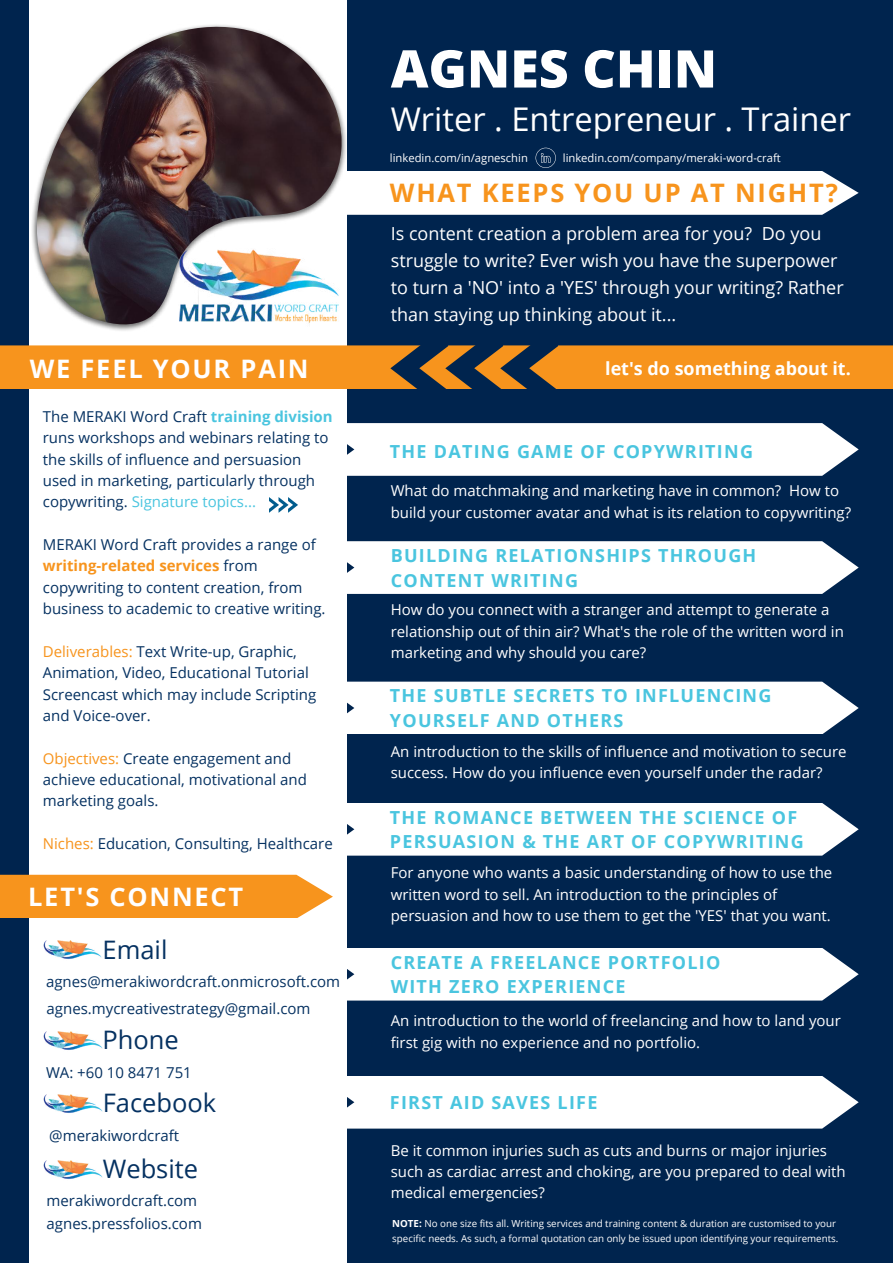
<style>
.page{position:relative;width:893px;height:1264px;background:#fff}
.page>*{position:absolute;margin:0;border:0;box-sizing:border-box;transform-origin:0 0}
.t1{font:800 51.9px "Open Sans";color:#fff}
.t2{font:32.7px "Open Sans";color:#fff}
.t3{font:700 25.5px "Open Sans";letter-spacing:.07em;color:#fff}
.t4{font:25.5px "Open Sans";color:#053161}
.t5{font:700 25.5px "Open Sans";letter-spacing:.07em;color:#f7941d}
.t6{font:700 18px/24.8px "Open Sans";letter-spacing:.07em;color:#4ac5df}
.t7{font:18px/27px "Open Sans";color:#fff}
.t8{font:700 18px "Open Sans";color:#fff}
.t9{font:15px/21.3px "Open Sans";color:#fff}
.t10{font:15px/21.3px "Open Sans";color:#053161}
.t11{font:11.25px "Open Sans";color:#fff}
.t12{font:9.75px/14.5px "Open Sans";color:#fff}
.s1{font-weight:700;color:#4ac5df}
.s2{color:#4ac5df}
.s3{font-weight:700;color:#f7941d}
.s4{color:#f7941d}
.s5{font-weight:700}
</style>
<div class="page">
<div style="left:0;top:0;width:892px;height:1262px;background:#00244e"></div>
<div style="left:30px;top:0;width:316px;height:1262px;background:#fff"></div>
<img style="left:32px;top:23px;width:315px;height:301px">
<img style="left:37px;top:23px;width:308px;height:301px">
<svg style="left:0;top:324px;width:892px;height:88px"></svg>
<div style="left:346px;top:423px;width:512px;height:52px;background:#fff"></div>
<div style="left:346px;top:541px;width:512px;height:52px;background:#fff"></div>
<div style="left:346px;top:681px;width:512px;height:53px;background:#fff"></div>
<svg style="left:0;top:874px;width:332px;height:44px;background:#f79a2c"></svg>
<div style="left:346px;top:803px;width:512px;height:52px;background:#fff"></div>
<div style="left:346px;top:947px;width:512px;height:53px;background:#fff"></div>
<div style="left:346px;top:1075px;width:512px;height:53px;background:#fff"></div>
<div style="left:199px;top:243px;width:133px;height:96px;background:#fff"></div>
<div style="left:234px;top:233px;width:59px;height:29px;background:#fff"></div>
<img style="left:174px;top:243px;width:171px;height:83px">
<svg style="left:269px;top:497px;width:29px;height:16px"></svg>
<img style="left:43px;top:940px;width:59px;height:19px">
<img style="left:43px;top:1094px;width:60px;height:19px">
<img style="left:43px;top:1031px;width:60px;height:19px">
<img style="left:43px;top:1160px;width:60px;height:19px">
<svg style="left:307px;top:148px;width:551px;height:66px"></svg>
<h3 class="t3" style="left:30px;top:350px;width:280px">WE FEEL YOUR PAIN</h3>
<p class="t10" style="left:43px;top:405px;width:291px">The MERAKI Word Craft <span class="s1">training division </span>runs workshops and webinars relating to the skills of influence and persuasion used in marketing, particularly through copywriting. <span class="s2">Signature topics...</span></p>
<p class="t10" style="left:43px;top:533px;width:284px">MERAKI Word Craft provides a range of <span class="s3">writing-related services</span> from copywriting to content creation, from business to academic to creative writing.</p>
<p class="t10" style="left:43px;top:640px;width:275px"><span class="s4">Deliverables:</span> Text Write-up, Graphic, Animation, Video, Educational Tutorial Screencast which may include Scripting and Voice-over.</p>
<p class="t10" style="left:43px;top:747px;width:265px"><span class="s4">Objectives:</span> Create engagement and achieve educational, motivational and marketing goals.</p>
<p class="t10" style="left:43px;top:832px;width:291px"><span class="s4">Niches:</span> Education, Consulting, Healthcare</p>
<h3 class="t3" style="left:28px;top:879px;width:217px">LET'S CONNECT</h3>
<h3 class="t4" style="left:102px;top:931px;width:66px">Email</h3>
<p class="t10" style="left:46px;top:968px;width:296px;line-height:26.2px">agnes@merakiwordcraft.onmicrosoft.com agnes.mycreativestrategy@gmail.com</p>
<h3 class="t4" style="left:102px;top:1021px;width:78px">Phone</h3>
<p class="t10" style="left:46px;top:1061px;width:147px">WA: +60 10 8471 751</p>
<h3 class="t4" style="left:103px;top:1084px;width:115px">Facebook</h3>
<p class="t10" style="left:49px;top:1124px;width:131px">@merakiwordcraft</p>
<h3 class="t4" style="left:103px;top:1150px;width:97px">Website</h3>
<p class="t10" style="left:47px;top:1188px;width:157px;line-height:22.8px">merakiwordcraft.com agnes.pressfolios.com</p>
<h1 class="t1" style="left:391px;top:32px;width:328px">AGNES CHIN</h1>
<h2 class="t2" style="left:391px;top:96px;width:462px">Writer . Entrepreneur . Trainer</h2>
<p class="t11" style="left:390px;top:149px;width:139px">linkedin.com/in/agneschin</p>
<p class="t11" style="left:562px;top:149px;width:219px">linkedin.com/company/meraki-word-craft</p>
<h3 class="t5" style="left:390px;top:175px;width:449px">WHAT KEEPS YOU UP AT NIGHT?</h3>
<p class="t7" style="left:391px;top:220px;width:454px">Is content creation a problem area for you? Do you struggle to write? Ever wish you have the superpower to turn a 'NO' into a 'YES' through your writing? Rather than staying up thinking about it...</p>
<p class="t8" style="left:605px;top:355px;width:247px">let's do something about it.</p>
<p class="t6" style="left:390px;top:438px;width:364px">THE DATING GAME OF COPYWRITING</p>
<p class="t9" style="left:391px;top:480px;width:462px">What do matchmaking and marketing have in common? How to build your customer avatar and what is its relation to copywriting?</p>
<p class="t6" style="left:391px;top:542px;width:367px">BUILDING RELATIONSHIPS THROUGH<br>CONTENT WRITING</p>
<p class="t9" style="left:391px;top:599px;width:454px">How do you connect with a stranger and attempt to generate a relationship out of thin air? What's the role of the written word in marketing and why should you care?</p>
<p class="t6" style="left:390px;top:683px;width:383px">THE SUBTLE SECRETS TO INFLUENCING<br>YOURSELF AND OTHERS</p>
<p class="t9" style="left:391px;top:740px;width:457px">An introduction to the skills of influence and motivation to secure success. How do you influence even yourself under the radar?</p>
<p class="t6" style="left:390px;top:804px;width:415px">THE ROMANCE BETWEEN THE SCIENCE OF<br>PERSUASION &amp; THE ART OF COPYWRITING</p>
<p class="t9" style="left:391px;top:861px;width:443px">For anyone who wants a basic understanding of how to use the written word to sell. An introduction to the principles of persuasion and how to use them to get the 'YES' that you want.</p>
<p class="t6" style="left:391px;top:949px;width:331px">CREATE A FREELANCE PORTFOLIO<br>WITH ZERO EXPERIENCE</p>
<p class="t9" style="left:391px;top:1009px;width:451px">An introduction to the world of freelancing and how to land your first gig with no experience and no portfolio.</p>
<p class="t6" style="left:390px;top:1089px;width:209px">FIRST AID SAVES LIFE</p>
<p class="t9" style="left:391px;top:1139px;width:456px">Be it common injuries such as cuts and burns or major injuries such as cardiac arrest and choking, are you prepared to deal with medical emergencies?</p>
<p class="t12" style="left:392px;top:1215px;width:447px"><span class="s5">NOTE:</span> No one size fits all. Writing services and training content &amp; duration are customised to your specific needs. As such, a formal quotation can only be issued upon identifying your requirements.</p>
</div>
